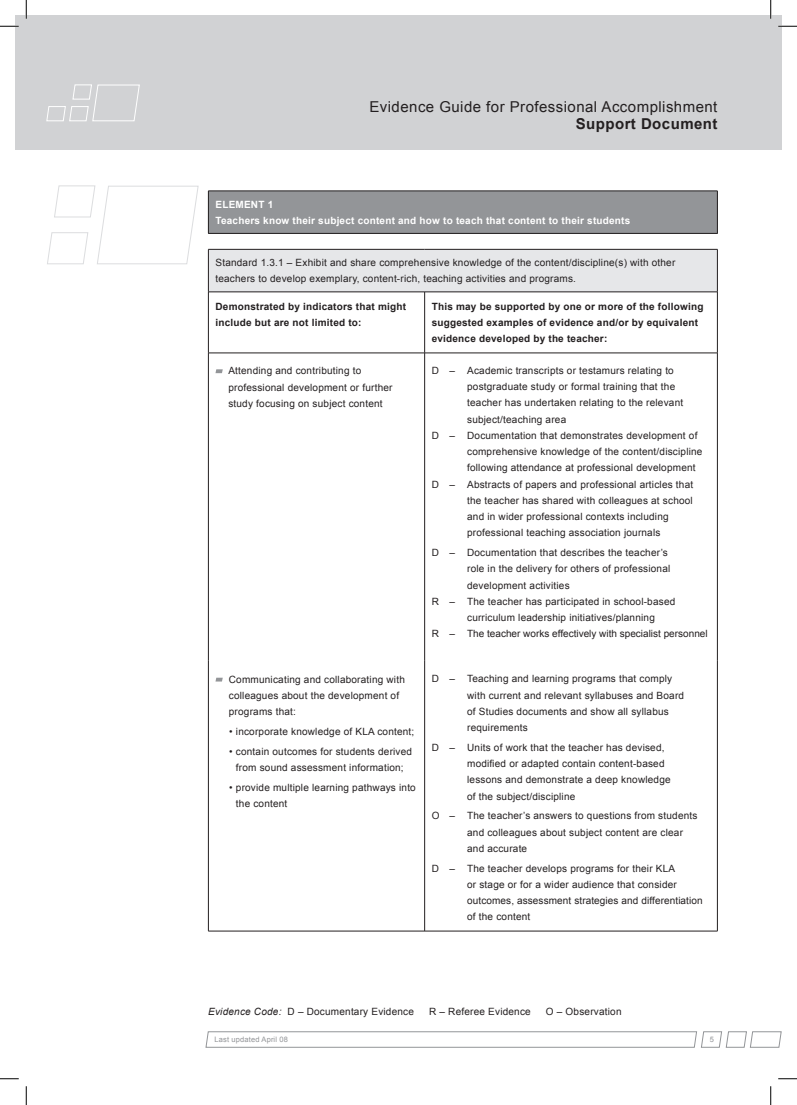
<style>
.page{position:relative;width:797px;height:1105px;background:#fff}
.page>*{position:absolute;margin:0;border:0;box-sizing:border-box;transform-origin:0 0}
.t1{font:15px "Arial";letter-spacing:.03em;color:#231f20}
.t2{font:700 15px "Arial";letter-spacing:.03em;color:#231f20}
.t3{font:10px/16.2px "Arial";letter-spacing:.02em;color:#231f20}
.t4{font:700 10px/16.2px "Arial";letter-spacing:.02em;color:#231f20}
.t5{font:700 10px/16.2px "Arial";letter-spacing:.02em;color:#fff}
.t6{font:10px "Arial";color:#231f20}
.t7{font:7.5px "Arial";letter-spacing:.02em;color:#939598}
.s1{font-style:italic}
</style>
<div class="page">
<div style="left:16px;top:16px;width:10px;height:134px;background:#d1d2d4"></div>
<div style="left:26px;top:16px;width:755px;height:134px;background:#d1d2d4"></div>
<svg style="left:46px;top:85px;width:94px;height:36px"></svg>
<svg style="left:206px;top:1031px;width:575px;height:17px"></svg>
<svg style="left:47px;top:186px;width:151px;height:78px"></svg>
<div style="left:208px;top:191px;width:509px;height:42px;background:#939598"></div>
<hr style="left:208px;top:191px;width:509px;height:1px;background:#231f20">
<hr style="left:208px;top:191px;width:1px;height:42px;background:#231f20">
<hr style="left:717px;top:191px;width:1px;height:42px;background:#231f20">
<hr style="left:208px;top:233px;width:509px;height:1px;background:#231f20">
<div style="left:208px;top:249px;width:509px;height:43px;background:#e6e7e9"></div>
<hr style="left:424px;top:292px;width:1px;height:61px;background:#231f20">
<hr style="left:208px;top:249px;width:216px;height:1px;background:#231f20">
<hr style="left:208px;top:249px;width:1px;height:43px;background:#231f20">
<hr style="left:424px;top:249px;width:293px;height:1px;background:#231f20">
<hr style="left:717px;top:249px;width:1px;height:43px;background:#231f20">
<hr style="left:208px;top:292px;width:509px;height:1px;background:#231f20">
<hr style="left:208px;top:661px;width:1px;height:270px;background:#231f20">
<hr style="left:424px;top:661px;width:1px;height:270px;background:#231f20">
<hr style="left:717px;top:661px;width:1px;height:270px;background:#231f20">
<hr style="left:208px;top:931px;width:509px;height:1px;background:#231f20">
<hr style="left:208px;top:292px;width:1px;height:61px;background:#231f20">
<hr style="left:717px;top:292px;width:1px;height:61px;background:#231f20">
<hr style="left:208px;top:353px;width:216px;height:1px;background:#231f20">
<hr style="left:208px;top:353px;width:1px;height:308px;background:#231f20">
<hr style="left:424px;top:353px;width:293px;height:1px;background:#231f20">
<hr style="left:424px;top:353px;width:1px;height:308px;background:#231f20">
<hr style="left:717px;top:353px;width:1px;height:308px;background:#231f20">
<svg style="left:215px;top:369px;width:8px;height:4px"></svg>
<svg style="left:215px;top:678px;width:8px;height:3px"></svg>
<svg style="left:0;top:25px;width:19px;height:2px"></svg>
<svg style="left:778px;top:25px;width:19px;height:2px"></svg>
<svg style="left:0;top:1078px;width:19px;height:1px"></svg>
<svg style="left:778px;top:1078px;width:19px;height:1px"></svg>
<svg style="left:25px;top:0;width:2px;height:19px"></svg>
<svg style="left:25px;top:1086px;width:2px;height:19px"></svg>
<svg style="left:770px;top:0;width:1px;height:19px"></svg>
<svg style="left:770px;top:1086px;width:1px;height:19px"></svg>
<h1 class="t1" style="left:369px;top:99px;width:349px">Evidence Guide for Professional Accomplishment</h1>
<h1 class="t2" style="left:575px;top:116px;width:143px">Support Document</h1>
<p class="t5" style="left:215px;top:196px;width:416px">ELEMENT 1<br>Teachers know their subject content and how to teach that content to their students</p>
<p class="t3" style="left:215px;top:254px;width:461px">Standard 1.3.1 – Exhibit and share comprehensive knowledge of the content/discipline(s) with other teachers to develop exemplary, content-rich, teaching activities and programs.</p>
<p class="t4" style="left:215px;top:298px;width:192px">Demonstrated by indicators that might include but are not limited to:</p>
<p class="t4" style="left:432px;top:298px;width:273px">This may be supported by one or more of the following suggested examples of evidence and/or by equivalent evidence developed by the teacher:</p>
<p class="t3" style="left:228px;top:363px;width:166px">Attending and contributing to professional development or further study focusing on subject content</p>
<p class="t3" style="left:432px;top:362px;width:244px">D – Academic transcripts or testamurs relating to</p>
<p class="t3" style="left:467px;top:379px;width:209px">postgraduate study or formal training that the</p>
<p class="t3" style="left:467px;top:395px;width:217px">teacher has undertaken relating to the relevant</p>
<p class="t3" style="left:467px;top:411px;width:101px">subject/teaching area</p>
<p class="t3" style="left:432px;top:427px;width:267px">D – Documentation that demonstrates development of</p>
<p class="t3" style="left:467px;top:444px;width:237px">comprehensive knowledge of the content/discipline</p>
<p class="t3" style="left:467px;top:460px;width:230px">following attendance at professional development</p>
<p class="t3" style="left:431px;top:476px;width:263px">D – Abstracts of papers and professional articles that</p>
<p class="t3" style="left:467px;top:492px;width:227px">the teacher has shared with colleagues at school</p>
<p class="t3" style="left:467px;top:509px;width:203px">and in wider professional contexts including</p>
<p class="t3" style="left:467px;top:525px;width:195px">professional teaching association journals</p>
<p class="t3" style="left:431px;top:545px;width:238px">D – Documentation that describes the teacher’s</p>
<p class="t3" style="left:467px;top:561px;width:205px">role in the delivery for others of professional</p>
<p class="t3" style="left:467px;top:577px;width:104px">development activities</p>
<p class="t3" style="left:431px;top:593px;width:245px">R – The teacher has participated in school-based</p>
<p class="t3" style="left:467px;top:610px;width:189px">curriculum leadership initiatives/planning</p>
<p class="t6" style="left:431px;top:628px;width:277px">R – The teacher works effectively with specialist personnel</p>
<p class="t3" style="left:229px;top:671px;width:177px">Communicating and collaborating with colleagues about the development of programs that:</p>
<p class="t3" style="left:229px;top:723px;width:187px">• incorporate knowledge of KLA content;</p>
<p class="t3" style="left:229px;top:743px;width:184px;text-align:center">• contain outcomes for students derived from sound assessment information;</p>
<p class="t3" style="left:236px;top:779px;width:181px;text-indent:-7px">• provide multiple learning pathways into the content</p>
<p class="t3" style="left:467px;top:671px;width:218px;text-indent:-35px">D – Teaching and learning programs that comply with current and relevant syllabuses and Board of Studies documents and show all syllabus requirements</p>
<p class="t3" style="left:467px;top:739px;width:205px;text-indent:-35px">D – Units of work that the teacher has devised, modified or adapted contain content-based lessons and demonstrate a deep knowledge of the subject/discipline</p>
<p class="t3" style="left:467px;top:808px;width:232px;text-indent:-35px">O – The teacher’s answers to questions from students and colleagues about subject content are clear and accurate</p>
<p class="t3" style="left:467px;top:860px;width:237px;text-indent:-35px">D – The teacher develops programs for their KLA<br>or stage or for a wider audience that consider outcomes, assessment strategies and differentiation of the content</p>
<p class="t3" style="left:208px;top:1003px;width:207px"><span class="s1">Evidence Code:</span> D – Documentary Evidence</p>
<p class="t3" style="left:429px;top:1003px;width:103px">R – Referee Evidence</p>
<p class="t3" style="left:546px;top:1003px;width:77px">O – Observation</p>
<p class="t7" style="left:214px;top:1035px;width:75px">Last updated April 08</p>
<p class="t7" style="left:709px;top:1035px;width:6px">5</p>
</div>
